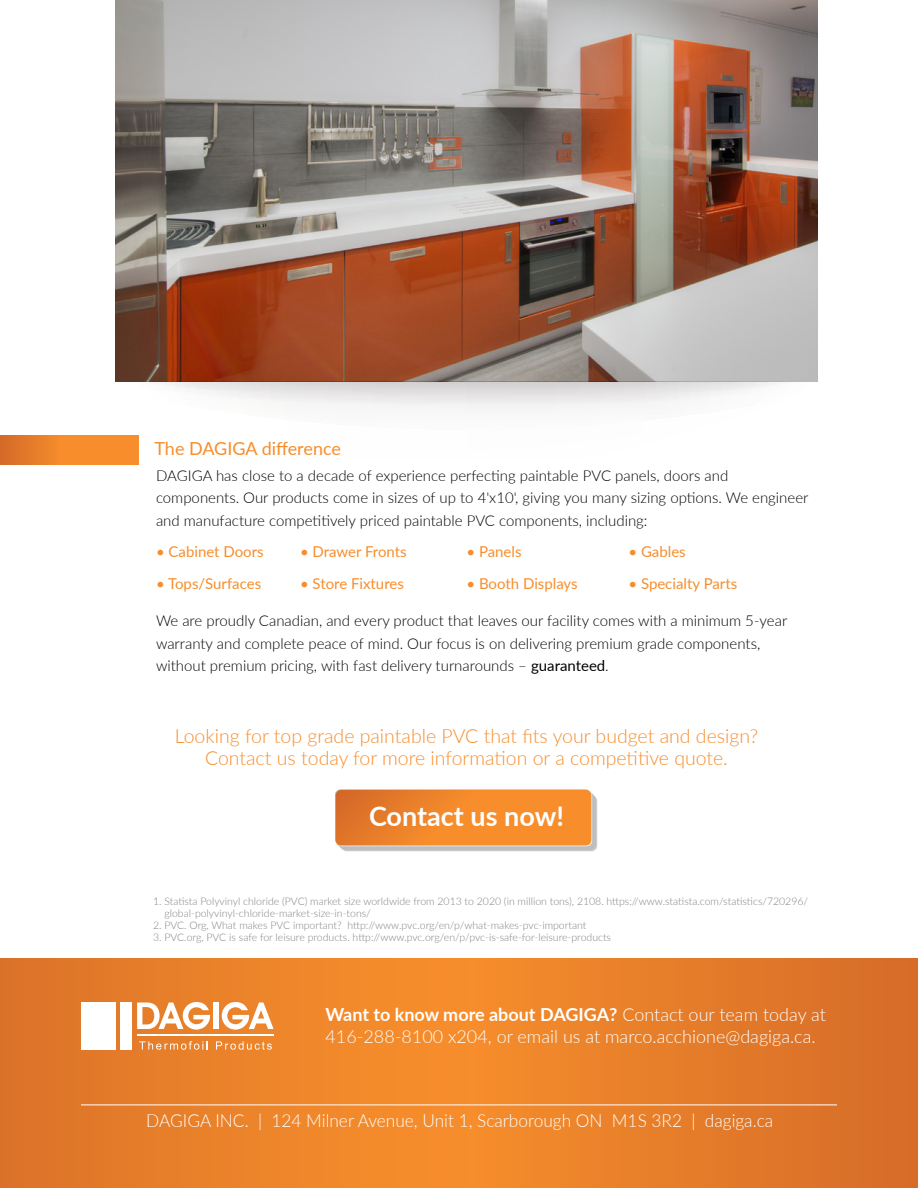
<style>
.page{position:relative;width:918px;height:1188px;background:#fff}
.page>*{position:absolute;margin:0;border:0;box-sizing:border-box;transform-origin:0 0}
.t1{font:700 27px "Lato";color:#fff}
.t2{font:300 19.5px/22.5px "Lato";color:#f78d2b;text-align:center}
.t3{font:300 18px/22.5px "Lato";color:#fff}
.t4{font:300 18px "Lato";color:#fff;scale:.96 1}
.t5{font:18px "Lato";color:#f78d2b}
.t6{font:300 15px/22.5px "Lato";color:#000}
.t7{font:15px "Lato";color:#f78d2b}
.t8{font:300 10.5px/12px "Lato";color:#808285}
.s1{font-weight:400}
.s2{font-weight:700}
</style>
<div class="page">
<img style="left:116px;top:0;width:702px;height:382px">
<svg style="left:116px;top:382px;width:662px;height:54px"></svg>
<div style="left:0;top:436px;width:139px;height:28px;background:linear-gradient(to right,#dd7529,#ff962c)"></div>
<svg style="left:0;top:958px;width:918px;height:230px;background:#e77f2a"></svg>
<svg style="left:137px;top:1002px;width:73px;height:28px"></svg>
<div style="left:213px;top:1003px;width:6px;height:26px;background:#fff"></div>
<svg style="left:222px;top:1002px;width:52px;height:28px"></svg>
<hr style="left:137px;top:1035px;width:137px;height:1px;background:#fff">
<div style="left:81px;top:1002px;width:34px;height:48px;background:#fff"></div>
<div style="left:120px;top:1002px;width:11px;height:48px;background:#fff"></div>
<svg style="left:139px;top:1041px;width:69px;height:9px"></svg>
<svg style="left:216px;top:1041px;width:56px;height:9px"></svg>
<hr style="left:81px;top:1105px;width:756px;height:1px;background:#fff">
<svg style="left:335px;top:789px;width:256px;height:56px"></svg>
<svg style="left:336px;top:790px;width:255px;height:56px;background:#ef862c"></svg>
<p class="t5" style="left:154px;top:436px;width:188px">The DAGIGA difference</p>
<p class="t6" style="left:156px;top:464px;width:654px">DAGIGA has close to a decade of experience perfecting paintable PVC panels, doors and components. Our products come in sizes of up to 4'x10', giving you many sizing options. We engineer and manufacture competitively priced paintable PVC components, including:</p>
<p class="t7" style="left:156px;top:541px;width:109px">• Cabinet Doors</p>
<p class="t7" style="left:300px;top:541px;width:108px">• Drawer Fronts</p>
<p class="t7" style="left:466px;top:541px;width:57px">• Panels</p>
<p class="t7" style="left:628px;top:541px;width:59px">• Gables</p>
<p class="t7" style="left:156px;top:573px;width:107px">• Tops/Surfaces</p>
<p class="t7" style="left:300px;top:573px;width:105px">• Store Fixtures</p>
<p class="t7" style="left:466px;top:573px;width:113px">• Booth Displays</p>
<p class="t7" style="left:628px;top:573px;width:110px">• Specialty Parts</p>
<p class="t6" style="left:156px;top:609px;width:633px">We are proudly Canadian, and every product that leaves our facility comes with a minimum 5-year warranty and complete peace of mind. Our focus is on delivering premium grade components, without premium pricing, with fast delivery turnarounds – <span class="s1">guaranteed</span>.</p>
<h2 class="t2" style="left:175px;top:724px;width:585px">Looking for top grade paintable PVC that fits your budget and design?<br>Contact us today for more information or a competitive quote.</h2>
<h1 class="t1" style="left:369px;top:796px;width:196px">Contact us now!</h1>
<p class="t8" style="left:164px;top:895px;width:645px;text-indent:-11px">1. Statista Polyvinyl chloride (PVC) market size worldwide from 2013 to 2020 (in million tons), 2108. https://www.statista.com/statistics/720296/ global-polyvinyl-chloride-market-size-in-tons/</p>
<p class="t8" style="left:153px;top:919px;width:435px">2. PVC. Org, What makes PVC important? http://www.pvc.org/en/p/what-makes-pvc-important</p>
<p class="t8" style="left:153px;top:931px;width:460px">3. PVC.org, PVC is safe for leisure products. http://www.pvc.org/en/p/pvc-is-safe-for-leisure-products</p>
<p class="t3" style="left:326px;top:1003px;width:502px"><span class="s2">Want to know more about DAGIGA?</span> Contact our team today at<br>416-288-8100 x204, or email us at marco.acchione@dagiga.ca.</p>
<p class="t4" style="left:146px;top:1108px;width:655px">DAGIGA INC. | 124 Milner Avenue, Unit 1, Scarborough ON M1S 3R2 | dagiga.ca</p>
</div>
